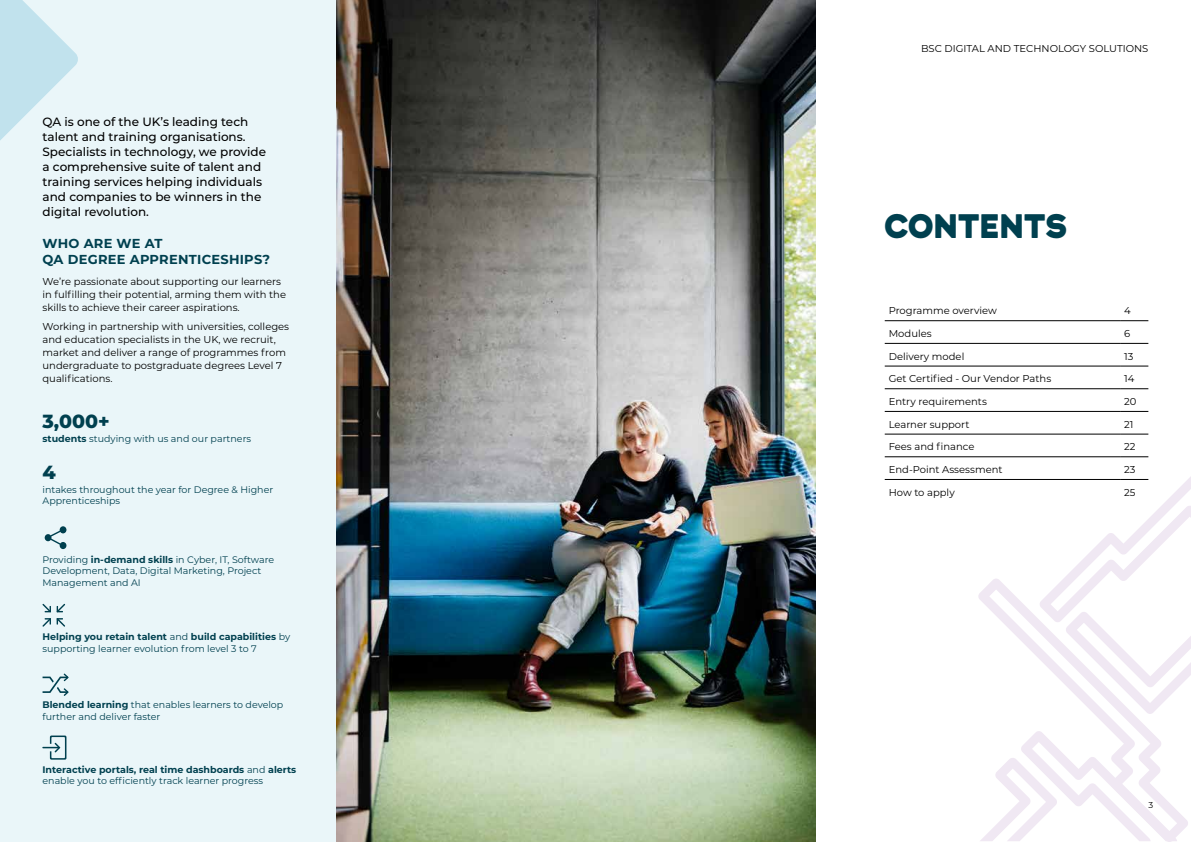
<style>
.page{position:relative;width:1191px;height:842px;background:#fff}
.page>*{position:absolute;margin:0;border:0;box-sizing:border-box;transform-origin:0 0}
.t1{font:34px "Krana Fat B";letter-spacing:.02em;color:#00404f}
.t2{font:800 19px "Montserrat";color:#00404f}
.t3{font:700 13px/15.6px "Montserrat";letter-spacing:.02em;color:#00404f}
.t4{font:500 12px/15px "Montserrat";color:#000}
.t5{font:10px/13px "Montserrat";color:#000}
.t6{font:9.5px/11.4px "Montserrat";color:#00404f}
.t7{font:8.5px "Montserrat";color:#000}
.s1{font-weight:700}
</style>
<div class="page">
<div style="left:0;top:0;width:814px;height:842px;background:#eaf6f9"></div>
<img style="left:336px;top:0;width:479px;height:842px">
<svg style="left:0;top:0;width:78px;height:140px"></svg>
<svg style="left:43px;top:673px;width:26px;height:23px"></svg>
<svg style="left:42px;top:735px;width:24px;height:25px"></svg>
<hr style="left:884px;top:320px;width:236px;height:1px;background:#000">
<svg style="left:1120px;top:320px;width:28px;height:1px"></svg>
<hr style="left:884px;top:343px;width:236px;height:1px;background:#000">
<svg style="left:1120px;top:343px;width:28px;height:1px"></svg>
<hr style="left:884px;top:366px;width:236px;height:1px;background:#000">
<svg style="left:1120px;top:366px;width:28px;height:1px"></svg>
<hr style="left:884px;top:388px;width:236px;height:1px;background:#000">
<svg style="left:1120px;top:388px;width:28px;height:1px"></svg>
<hr style="left:884px;top:411px;width:236px;height:1px;background:#000">
<svg style="left:1120px;top:411px;width:28px;height:1px"></svg>
<hr style="left:884px;top:434px;width:236px;height:1px;background:#000">
<svg style="left:1120px;top:434px;width:28px;height:1px"></svg>
<hr style="left:884px;top:456px;width:236px;height:1px;background:#000">
<svg style="left:1120px;top:456px;width:28px;height:1px"></svg>
<hr style="left:884px;top:479px;width:236px;height:1px;background:#000">
<svg style="left:42px;top:604px;width:9px;height:8px"></svg>
<svg style="left:57px;top:604px;width:8px;height:8px"></svg>
<svg style="left:42px;top:618px;width:9px;height:9px"></svg>
<svg style="left:57px;top:618px;width:8px;height:9px"></svg>
<div style="left:45px;top:534px;width:6px;height:7px;background:#00404f;border-radius:50%"></div>
<div style="left:60px;top:526px;width:6px;height:7px;background:#00404f;border-radius:50%"></div>
<svg style="left:46px;top:528px;width:19px;height:20px"></svg>
<svg style="left:978px;top:579px;width:210px;height:263px"></svg>
<svg style="left:1039px;top:477px;width:152px;height:237px"></svg>
<p class="t4" style="left:43px;top:113px;width:225px">QA is one of the UK’s leading tech talent and training organisations.<br>Specialists in technology, we provide a comprehensive suite of talent and training services helping individuals and companies to be winners in the digital revolution.</p>
<h3 class="t3" style="left:43px;top:235px;width:229px">WHO ARE WE AT<br>QA DEGREE APPRENTICESHIPS?</h3>
<p class="t5" style="left:43px;top:275px;width:245px">We’re passionate about supporting our learners in fulfilling their potential, arming them with the skills to achieve their career aspirations.</p>
<p class="t5" style="left:43px;top:319px;width:248px">Working in partnership with universities, colleges and education specialists in the UK, we recruit, market and deliver a range of programmes from undergraduate to postgraduate degrees Level 7 qualifications.</p>
<h2 class="t2" style="left:43px;top:407px;width:69px">3,000+</h2>
<h2 class="t2" style="left:43px;top:458px;width:15px">4</h2>
<p class="t6" style="left:43px;top:432px;width:210px"><span class="s1">students</span> studying with us and our partners</p>
<p class="t6" style="left:43px;top:483px;width:232px">intakes throughout the year for Degree &amp; Higher<br>Apprenticeships</p>
<p class="t6" style="left:43px;top:553px;width:233px">Providing <span class="s1">in-demand skills</span> in Cyber, IT, Software<br>Development, Data, Digital Marketing, Project<br>Management and AI</p>
<p class="t6" style="left:43px;top:631px;width:249px"><span class="s1">Helping you retain talent</span> and <span class="s1">build capabilities</span> by supporting learner evolution from level 3 to 7</p>
<p class="t6" style="left:43px;top:699px;width:242px"><span class="s1">Blended learning</span> that enables learners to develop further and deliver faster</p>
<p class="t6" style="left:43px;top:763px;width:255px"><span class="s1">Interactive portals, real time dashboards</span> and <span class="s1">alerts </span>enable you to efficiently track learner progress</p>
<p class="t5" style="left:921px;top:42px;width:229px">BSC DIGITAL AND TECHNOLOGY SOLUTIONS</p>
<h1 class="t1" style="left:884px;top:204px;width:184px">CONTENTS</h1>
<p class="t5" style="left:888px;top:304px;width:110px">Programme overview</p>
<p class="t5" style="left:1124px;top:304px;width:8px">4</p>
<p class="t5" style="left:888px;top:326px;width:44px">Modules</p>
<p class="t5" style="left:1124px;top:326px;width:8px">6</p>
<p class="t5" style="left:888px;top:349px;width:77px">Delivery model</p>
<p class="t5" style="left:1124px;top:349px;width:11px">13</p>
<p class="t5" style="left:888px;top:372px;width:164px">Get Certified - Our Vendor Paths</p>
<p class="t5" style="left:1124px;top:372px;width:12px">14</p>
<p class="t5" style="left:888px;top:394px;width:100px">Entry requirements</p>
<p class="t5" style="left:1124px;top:394px;width:14px">20</p>
<p class="t5" style="left:888px;top:417px;width:82px">Learner support</p>
<p class="t5" style="left:1124px;top:417px;width:11px">21</p>
<p class="t5" style="left:888px;top:440px;width:87px">Fees and finance</p>
<p class="t5" style="left:1124px;top:440px;width:13px">22</p>
<p class="t5" style="left:888px;top:463px;width:115px">End-Point Assessment</p>
<p class="t5" style="left:1124px;top:463px;width:13px">23</p>
<p class="t5" style="left:888px;top:485px;width:67px">How to apply</p>
<p class="t5" style="left:1124px;top:485px;width:13px">25</p>
<p class="t7" style="left:1148px;top:799px;width:6px">3</p>
</div>
